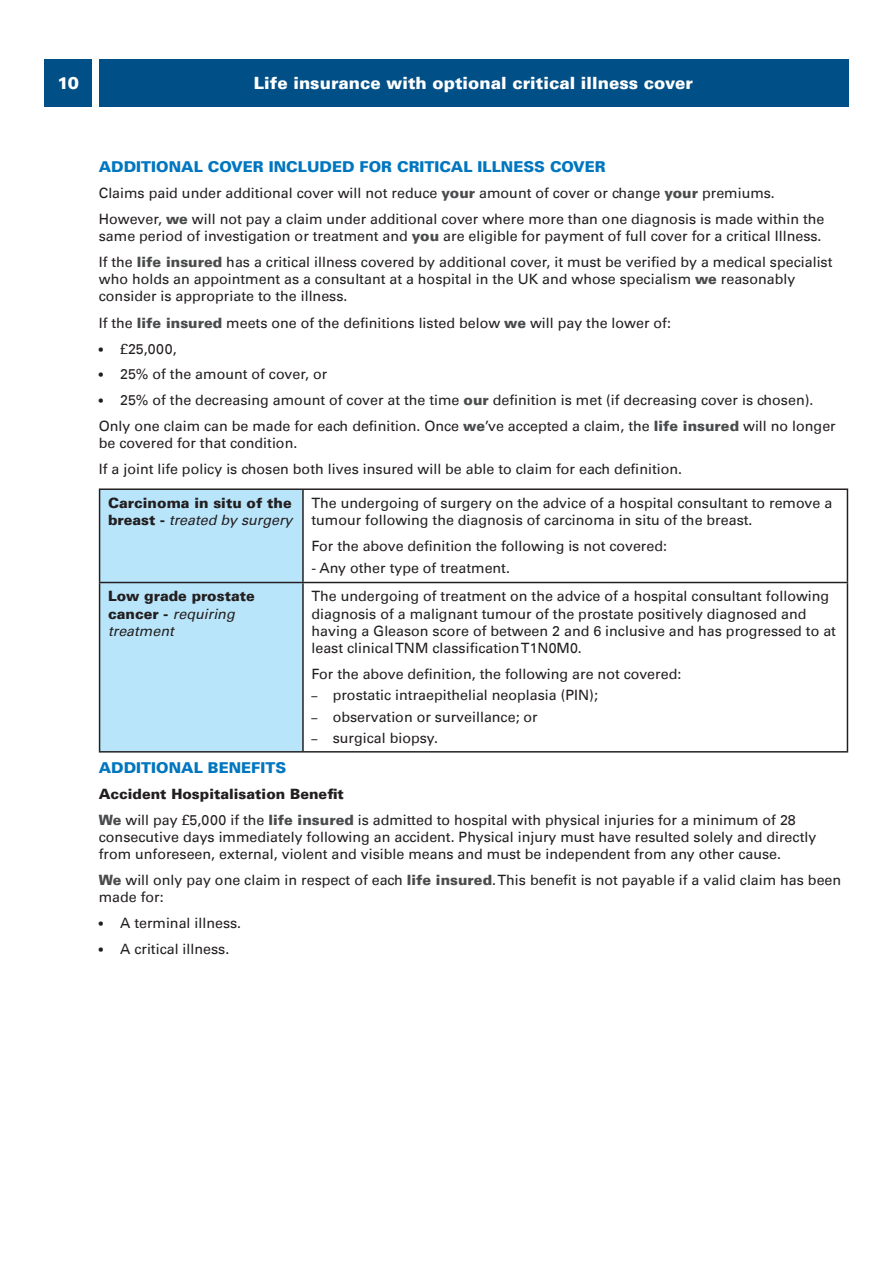
<style>
.page{position:relative;width:893px;height:1263px;background:#fff}
.page>*{position:absolute;margin:0;border:0;box-sizing:border-box;transform-origin:0 0}
.t1{font:900 16.95px "Univers LT";color:#fff}
.Body_text{font:900 15px "Univers LT";color:#0076bf}
.Body_text-2{font:14.25px/17.2px "Univers LT";color:#231f20}
.Body_text-3{font:900 14.25px/17.2px "Univers LT";color:#231f20}
.s1{font-weight:900;color:#4b4c4d}
.s2{font-size:12px}
.s3{font-weight:400;font-style:italic}
</style>
<div class="page">
<div style="left:99px;top:60px;width:749px;height:47px;background:#004f87"></div>
<div style="left:45px;top:60px;width:47px;height:47px;background:#004f87"></div>
<div style="left:100px;top:490px;width:202px;height:261px;background:#b9e5fa"></div>
<hr style="left:99px;top:488px;width:204px;height:2px;background:#231f20">
<hr style="left:99px;top:490px;width:1px;height:92px;background:#231f20">
<hr style="left:303px;top:488px;width:545px;height:2px;background:#231f20">
<hr style="left:302px;top:490px;width:2px;height:92px;background:#231f20">
<hr style="left:847px;top:490px;width:1px;height:92px;background:#231f20">
<hr style="left:99px;top:582px;width:204px;height:1px;background:#231f20">
<hr style="left:99px;top:583px;width:1px;height:168px;background:#231f20">
<hr style="left:303px;top:582px;width:545px;height:1px;background:#231f20">
<hr style="left:302px;top:583px;width:2px;height:168px;background:#231f20">
<hr style="left:847px;top:583px;width:1px;height:168px;background:#231f20">
<hr style="left:99px;top:751px;width:204px;height:1px;background:#231f20">
<hr style="left:303px;top:751px;width:545px;height:1px;background:#231f20">
<p class="t1" style="left:58px;top:73px;width:23px">10</p>
<p class="t1" style="left:254px;top:73px;width:441px">Life insurance with optional critical illness cover</p>
<p class="Body_text" style="left:99px;top:158px;width:508px">ADDITIONAL COVER INCLUDED FOR CRITICAL ILLNESS COVER</p>
<p class="Body_text-2" style="left:99px;top:185px;width:678px">Claims paid under additional cover will not reduce <span class="s1">your</span> amount of cover or change <span class="s1">your</span> premiums.</p>
<p class="Body_text-2" style="left:99px;top:210px;width:727px">However, <span class="s1">we</span> will not pay a claim under additional cover where more than one diagnosis is made within the same period of investigation or treatment and <span class="s1">you</span> are eligible for payment of full cover for a critical Illness.</p>
<p class="Body_text-2" style="left:99px;top:253px;width:735px">If the <span class="s1">life insured</span> has a critical illness covered by additional cover, it must be verified by a medical specialist who holds an appointment as a consultant at a hospital in the UK and whose specialism <span class="s1">we</span> reasonably consider is appropriate to the illness.</p>
<p class="Body_text-2" style="left:99px;top:314px;width:574px">If the <span class="s1">life insured</span> meets one of the definitions listed below <span class="s1">we</span> will pay the lower of:</p>
<p class="Body_text-2" style="left:99px;top:340px;width:79px"><span class="s2">•</span> £25,000,</p>
<p class="Body_text-2" style="left:99px;top:366px;width:230px"><span class="s2">•</span> 25% of the amount of cover, or</p>
<p class="Body_text-2" style="left:99px;top:392px;width:716px"><span class="s2">•</span> 25% of the decreasing amount of cover at the time <span class="s1">our</span> definition is met (if decreasing cover is chosen).</p>
<p class="Body_text-2" style="left:99px;top:417px;width:738px">Only one claim can be made for each definition. Once <span class="s1">we</span>’ve accepted a claim, the <span class="s1">life insured</span> will no longer be covered for that condition.</p>
<p class="Body_text-2" style="left:99px;top:460px;width:585px">If a joint life policy is chosen both lives insured will be able to claim for each definition.</p>
<p class="Body_text-3" style="left:108px;top:494px;width:186px">Carcinoma in situ of the breast - <span class="s3">treated by surgery</span></p>
<p class="Body_text-2" style="left:311px;top:494px;width:522px">The undergoing of surgery on the advice of a hospital consultant to remove a tumour following the diagnosis of carcinoma in situ of the breast.</p>
<p class="Body_text-2" style="left:311px;top:537px;width:357px">For the above definition the following is not covered:</p>
<p class="Body_text-2" style="left:311px;top:559px;width:200px">- Any other type of treatment.</p>
<p class="Body_text-3" style="left:108px;top:587px;width:148px">Low grade prostate cancer - <span class="s3">requiring treatment</span></p>
<p class="Body_text-2" style="left:311px;top:588px;width:526px">The undergoing of treatment on the advice of a hospital consultant following diagnosis of a malignant tumour of the prostate positively diagnosed and having a Gleason score of between 2 and 6 inclusive and has progressed to at least clinical TNM classification T1N0M0.</p>
<p class="Body_text-2" style="left:311px;top:665px;width:371px">For the above definition, the following are not covered:</p>
<p class="Body_text-2" style="left:311px;top:687px;width:288px"><span class="s2">–</span> prostatic intraepithelial neoplasia (PIN);</p>
<p class="Body_text-2" style="left:311px;top:708px;width:228px"><span class="s2">–</span> observation or surveillance; or</p>
<p class="Body_text-2" style="left:311px;top:730px;width:128px"><span class="s2">–</span> surgical biopsy.</p>
<p class="Body_text" style="left:99px;top:758px;width:189px">ADDITIONAL BENEFITS</p>
<p class="Body_text-3" style="left:99px;top:785px;width:247px">Accident Hospitalisation Benefit</p>
<p class="Body_text-2" style="left:99px;top:811px;width:719px"><span class="s1">We</span> will pay £5,000 if the <span class="s1">life insured</span> is admitted to hospital with physical injuries for a minimum of 28 consecutive days immediately following an accident. Physical injury must have resulted solely and directly from unforeseen, external, violent and visible means and must be independent from any other cause.</p>
<p class="Body_text-2" style="left:99px;top:871px;width:744px"><span class="s1">We</span> will only pay one claim in respect of each <span class="s1">life insured</span>. This benefit is not payable if a valid claim has been made for:</p>
<p class="Body_text-2" style="left:99px;top:914px;width:144px"><span class="s2">•</span> A terminal illness.</p>
<p class="Body_text-2" style="left:99px;top:940px;width:132px"><span class="s2">•</span> A critical illness.</p>
</div>
